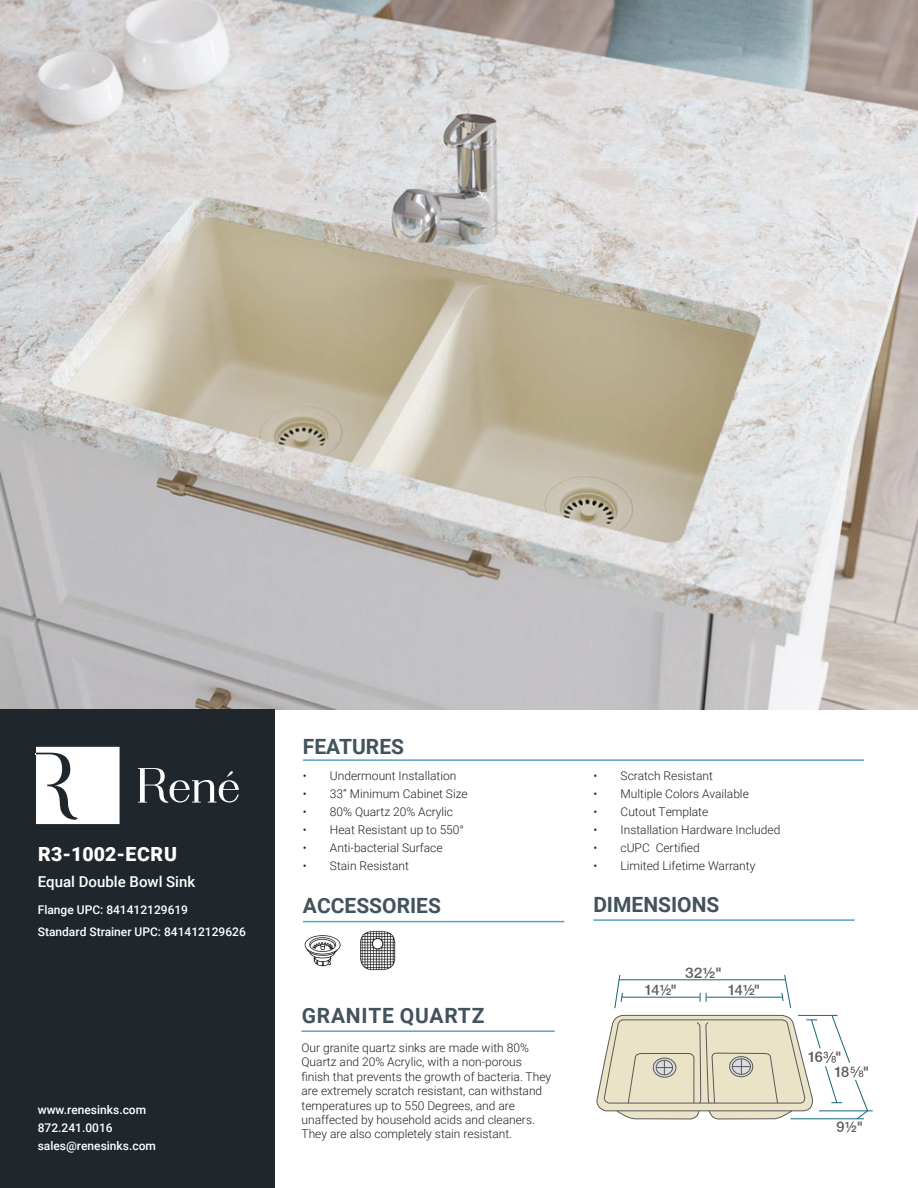
<style>
.page{position:relative;width:918px;height:1188px;background:#fff}
.page>*{position:absolute;margin:0;border:0;box-sizing:border-box;transform-origin:0 0}
.t1{font:700 21px "Roboto";color:#42535b}
.t2{font:700 21px "Roboto";letter-spacing:.035em;color:#42535b}
.t3{font:900 19.5px "Roboto";letter-spacing:.02em;color:#fff}
.t4{font:500 15px "Roboto";color:#fff}
.t5{font:500 14.55px "Helvetica Neue LT Com";color:#5f6060}
.t6{font:500 14.55px "Helvetica Neue LT Com";color:#595959}
.t7{font:500 14.55px "Helvetica Neue LT Com";color:#5f6060;scale:1.06 1}
.t8{font:300 12px/14.4px "Roboto";color:#231f20}
.t9{font:500 12px/18px "Roboto";color:#fff}
</style>
<div class="page">
<img style="left:0;top:0;width:918px;height:709px">
<hr style="left:819px;top:1110px;width:54px;height:1px;background:#16637a">
<svg style="left:596px;top:974px;width:273px;height:146px"></svg>
<img style="left:304px;top:935px;width:37px;height:32px">
<hr style="left:303px;top:921px;width:261px;height:1px;background:#599fc7">
<hr style="left:593px;top:919px;width:262px;height:2px;background:#599fc7">
<hr style="left:302px;top:1030px;width:253px;height:2px;background:#599fc7">
<hr style="left:303px;top:759px;width:561px;height:2px;background:#599fc7">
<div style="left:0;top:709px;width:275px;height:479px;background:#20272c"></div>
<svg style="left:138px;top:768px;width:101px;height:35px"></svg>
<svg style="left:36px;top:747px;width:84px;height:77px;background:#eaebeb"></svg>
<img style="left:360px;top:931px;width:36px;height:40px">
<h2 class="t3" style="left:38px;top:840px;width:140px">R3-1002-ECRU</h2>
<p class="t4" style="left:38px;top:872px;width:159px">Equal Double Bowl Sink</p>
<p class="t9" style="left:38px;top:898px;width:210px;line-height:22.5px">Flange UPC: 841412129619<br>Standard Strainer UPC: 841412129626</p>
<p class="t9" style="left:38px;top:1100px;width:120px">www.renesinks.com<br>872.241.0016 sales@renesinks.com</p>
<h1 class="t1" style="left:303px;top:732px;width:103px">FEATURES</h1>
<p class="t8" style="left:303px;top:768px;width:155px">• Undermount Installation</p>
<p class="t8" style="left:303px;top:786px;width:166px">• 33” Minimum Cabinet Size</p>
<p class="t8" style="left:303px;top:804px;width:152px">• 80% Quartz 20% Acrylic</p>
<p class="t8" style="left:303px;top:822px;width:163px">• Heat Resistant up to 550°</p>
<p class="t8" style="left:303px;top:840px;width:141px">• Anti-bacterial Surface</p>
<p class="t8" style="left:303px;top:858px;width:107px">• Stain Resistant</p>
<p class="t8" style="left:594px;top:768px;width:121px">• Scratch Resistant</p>
<p class="t8" style="left:594px;top:786px;width:157px">• Multiple Colors Available</p>
<p class="t8" style="left:594px;top:804px;width:116px">• Cutout Template</p>
<p class="t8" style="left:594px;top:822px;width:188px">• Installation Hardware Included</p>
<p class="t8" style="left:594px;top:840px;width:108px">• cUPC Certified</p>
<p class="t8" style="left:594px;top:858px;width:163px">• Limited Lifetime Warranty</p>
<h1 class="t1" style="left:303px;top:891px;width:140px">ACCESSORIES</h1>
<h1 class="t1" style="left:593px;top:890px;width:128px">DIMENSIONS</h1>
<h1 class="t2" style="left:302px;top:1001px;width:184px">GRANITE QUARTZ</h1>
<p class="t8" style="left:302px;top:1040px;width:251px">Our granite quartz sinks are made with 80% Quartz and 20% Acrylic, with a non-porous finish that prevents the growth of bacteria. They are extremely scratch resistant, can withstand temperatures up to 550 Degrees, and are unaffected by household acids and cleaners.<br>They are also completely stain resistant.</p>
<p class="t5" style="left:644px;top:981px;width:34px">14½"</p>
<p class="t7" style="left:685px;top:964px;width:36px">32½"</p>
<p class="t5" style="left:728px;top:981px;width:34px">14½"</p>
<p class="t6" style="left:808px;top:1049px;width:35px">16 "</p>
<p class="t6" style="left:834px;top:1063px;width:37px">18 "</p>
<p class="t5" style="left:837px;top:1118px;width:28px">9½"</p>
</div>
